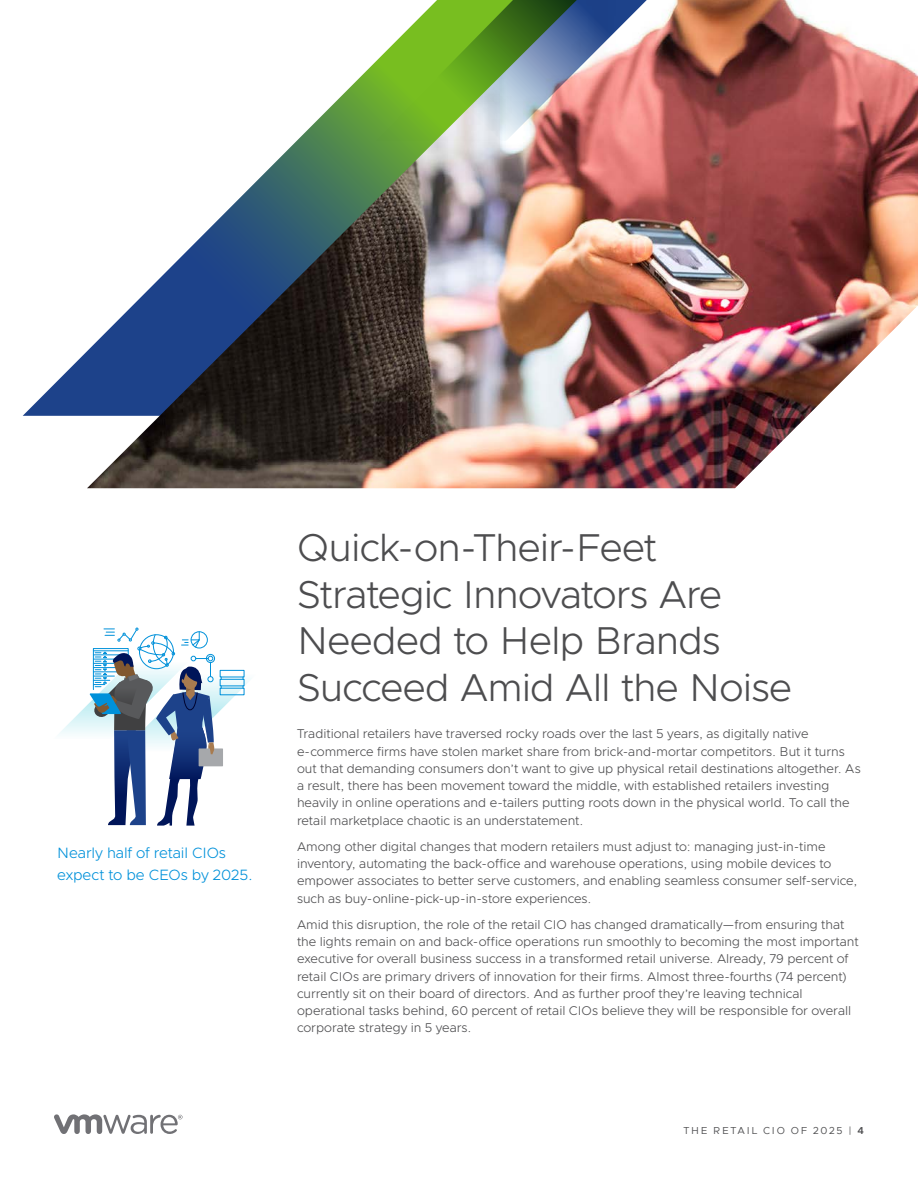
<style>
.page{position:relative;width:918px;height:1188px;background:#fff}
.page>*{position:absolute;margin:0;border:0;box-sizing:border-box;transform-origin:0 0}
._1a__MAIN_TITLE{font:300 39px/46.5px "Metropolis";letter-spacing:-.02em;color:#4d4d4f}
._3a__BODY_TEXT{font:300 15px/22.5px "Metropolis";letter-spacing:-.005em;color:#0091da}
._3a__BODY_TEXT-2{font:300 12.75px/17.2px "Metropolis";letter-spacing:-.005em;color:#4d4d4f}
.t1{font:10.2px "Metropolis";letter-spacing:.17em;color:#4d4d4f}
.s1{font-weight:600}
</style>
<div class="page">
<svg style="left:54px;top:1114px;width:129px;height:20px"></svg>
<svg style="left:23px;top:351px;width:64px;height:65px"></svg>
<img style="left:87px;top:0;width:831px;height:488px">
<svg style="left:374px;top:0;width:313px;height:142px;background:#9a9e72"></svg>
<svg style="left:59px;top:628px;width:191px;height:198px"></svg>
<p class="_3a__BODY_TEXT" style="left:57px;top:841px;width:197px">Nearly half of retail CIOs expect to be CEOs by 2025.</p>
<p class="_1a__MAIN_TITLE" style="left:297px;top:525px;width:497px">Quick-on-Their-Feet<br>Strategic Innovators Are<br>Needed to Help Brands<br>Succeed Amid All the Noise</p>
<p class="_3a__BODY_TEXT-2" style="left:297px;top:725px;width:565px">Traditional retailers have traversed rocky roads over the last 5 years, as digitally native e-commerce firms have stolen market share from brick-and-mortar competitors. But it turns out that demanding consumers don’t want to give up physical retail destinations altogether. As a result, there has been movement toward the middle, with established retailers investing heavily in online operations and e-tailers putting roots down in the physical world. To call the retail marketplace chaotic is an understatement.</p>
<p class="_3a__BODY_TEXT-2" style="left:297px;top:838px;width:562px">Among other digital changes that modern retailers must adjust to: managing just-in-time inventory, automating the back-office and warehouse operations, using mobile devices to empower associates to better serve customers, and enabling seamless consumer self-service, such as buy-online-pick-up-in-store experiences.</p>
<p class="_3a__BODY_TEXT-2" style="left:297px;top:916px;width:563px">Amid this disruption, the role of the retail CIO has changed dramatically—from ensuring that the lights remain on and back-office operations run smoothly to becoming the most important executive for overall business success in a transformed retail universe. Already, 79 percent of retail CIOs are primary drivers of innovation for their firms. Almost three-fourths (74 percent) currently sit on their board of directors. And as further proof they’re leaving technical operational tasks behind, 60 percent of retail CIOs believe they will be responsible for overall corporate strategy in 5 years.</p>
<p class="t1" style="left:684px;top:1124px;width:182px">THE RETAIL CIO OF 2025 | <span class="s1">4</span></p>
</div>
